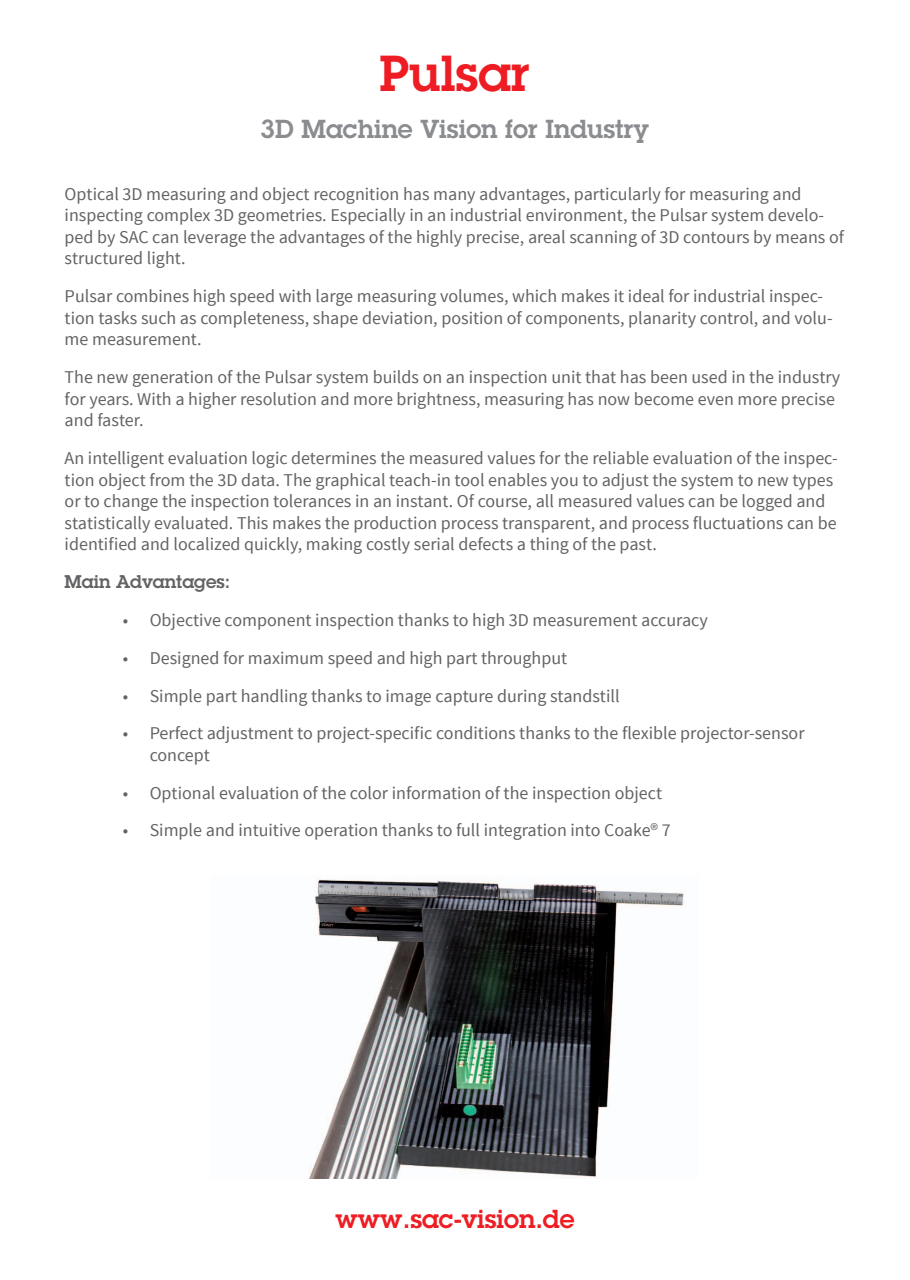
<style>
.page{position:relative;width:910px;height:1280px;background:#fff}
.page>*{position:absolute;margin:0;border:0;box-sizing:border-box;transform-origin:0 0}
.t1{font:600 49.5px "Lubalin Graph Std";color:#ee1d23}
.t2{font:600 25.5px "Lubalin Graph Std";color:#8a8c8f}
.t3{font:600 25.5px "Lubalin Graph Std";color:#ee1d23}
.t4{font:18px/21.6px "Source Sans Pro";color:#636366}
.t5{font:600 18px "Lubalin Graph Std";color:#636366}
</style>
<div class="page">
<img style="left:309px;top:879px;width:376px;height:300px">
<h1 class="t1" style="left:379px;top:41px;width:152px">Pulsar</h1>
<h2 class="t2" style="left:260px;top:112px;width:390px">3D Machine Vision for Industry</h2>
<p class="t4" style="left:65px;top:183px;width:781px">Optical 3D measuring and object recognition has many advantages, particularly for measuring and inspecting complex 3D geometries. Especially in an industrial environment, the Pulsar system develo&shy;ped by SAC can leverage the advantages of the highly precise, areal scanning of 3D contours by means of structured light.</p>
<p class="t4" style="left:65px;top:286px;width:769px">Pulsar combines high speed with large measuring volumes, which makes it ideal for industrial inspec&shy;tion tasks such as completeness, shape deviation, position of components, planarity control, and volu&shy;me measurement.</p>
<p class="t4" style="left:65px;top:367px;width:777px">The new generation of the Pulsar system builds on an inspection unit that has been used in the industry for years. With a higher resolution and more brightness, measuring has now become even more precise and faster.</p>
<p class="t4" style="left:65px;top:448px;width:775px">An intelligent evaluation logic determines the measured values for the reliable evaluation of the inspec&shy;tion object from the 3D data. The graphical teach-in tool enables you to adjust the system to new types or to change the inspection tolerances in an instant. Of course, all measured values can be logged and statistically evaluated. This makes the production process transparent, and process fluctuations can be identified and localized quickly, making costly serial defects a thing of the past.</p>
<p class="t5" style="left:65px;top:570px;width:167px">Main Advantages:</p>
<p class="t4" style="left:123px;top:609px;width:587px">• Objective component inspection thanks to high 3D measurement accuracy</p>
<p class="t4" style="left:123px;top:647px;width:446px">• Designed for maximum speed and high part throughput</p>
<p class="t4" style="left:123px;top:685px;width:498px">• Simple part handling thanks to image capture during standstill</p>
<p class="t4" style="left:150px;top:723px;width:656px;text-indent:-27px">• Perfect adjustment to project-specific conditions thanks to the flexible projector-sensor concept</p>
<p class="t4" style="left:123px;top:782px;width:541px">• Optional evaluation of the color information of the inspection object</p>
<p class="t4" style="left:123px;top:820px;width:550px">• Simple and intuitive operation thanks to full integration into Coake® 7</p>
<h2 class="t3" style="left:335px;top:1202px;width:241px">www.sac-vision.de</h2>
</div>
